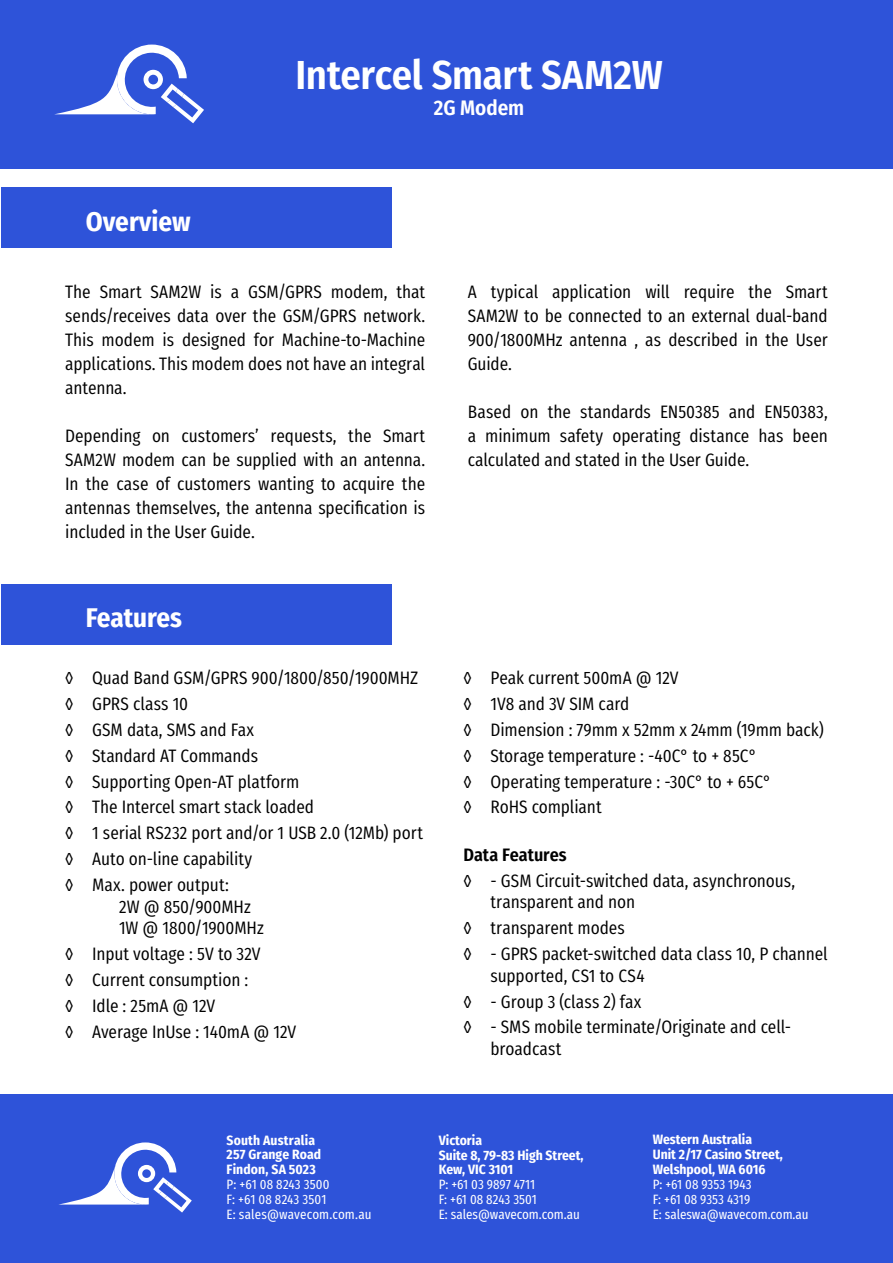
<style>
.page{position:relative;width:893px;height:1263px;background:#fff}
.page>*{position:absolute;margin:0;border:0;box-sizing:border-box;transform-origin:0 0}
.t1{font:600 40.5px "Fira Sans Condensed";letter-spacing:-.005em;color:#fff}
.t2{font:700 27px "Fira Sans Condensed";color:#fff}
.t3{font:600 21px "Fira Sans Condensed";letter-spacing:-.005em;color:#fff}
.t4{font:18px/24px "Fira Sans Condensed";letter-spacing:-.005em;color:#000;text-align:justify}
.t5{font:600 18px "Fira Sans Condensed";color:#000}
.t6{font:13.5px/14.9px "Fira Sans Condensed";color:#fff}
.t7{font:700 13.5px/14.9px "Fira Sans Condensed";color:#fff}
</style>
<div class="page">
<div style="left:0;top:1094px;width:893px;height:169px;background:#2e53d9"></div>
<div style="left:0;top:0;width:893px;height:168px;background:#2e53d9"></div>
<div style="left:1px;top:584px;width:391px;height:60px;background:#2e53d9"></div>
<div style="left:1px;top:188px;width:391px;height:60px;background:#2e53d9"></div>
<svg style="left:54px;top:45px;width:150px;height:78px"></svg>
<svg style="left:59px;top:1142px;width:133px;height:70px"></svg>
<p class="t2" style="left:86px;top:199px;width:107px">Overview</p>
<p class="t1" style="left:295px;top:42px;width:369px">Intercel Smart SAM2W</p>
<p class="t3" style="left:434px;top:90px;width:92px">2G Modem</p>
<p class="t4" style="left:65px;top:278px;width:362px">The Smart SAM2W is a GSM/GPRS modem, that sends/receives data over the GSM/GPRS network.<br>This modem is designed for Machine-to-Machine applications. This modem does not have an integral antenna.</p>
<p class="t4" style="left:65px;top:422px;width:362px">Depending on customers’ requests, the Smart SAM2W modem can be supplied with an antenna.<br>In the case of customers wanting to acquire the antennas themselves, the antenna specification is included in the User Guide.</p>
<p class="t2" style="left:86px;top:595px;width:98px">Features</p>
<p class="t4" style="left:65px;top:664px;width:354px">◊ Quad Band GSM/GPRS 900/1800/850/1900MHZ</p>
<p class="t4" style="left:65px;top:690px;width:124px">◊ GPRS class 10</p>
<p class="t4" style="left:65px;top:716px;width:190px">◊ GSM data, SMS and Fax</p>
<p class="t4" style="left:65px;top:741px;width:194px">◊ Standard AT Commands</p>
<p class="t4" style="left:65px;top:767px;width:236px">◊ Supporting Open-AT platform</p>
<p class="t4" style="left:65px;top:793px;width:250px">◊ The Intercel smart stack loaded</p>
<p class="t4" style="left:65px;top:819px;width:359px">◊ 1 serial RS232 port and/or 1 USB 2.0 (12Mb) port</p>
<p class="t4" style="left:65px;top:845px;width:189px">◊ Auto on-line capability</p>
<p class="t4" style="left:119px;top:872px;width:146px;line-height:21.6px;text-align:left;text-indent:-54px">◊ Max. power output:<br>2W @ 850/900MHz<br>1W @ 1800/1900MHz</p>
<p class="t4" style="left:65px;top:940px;width:197px">◊ Input voltage : 5V to 32V</p>
<p class="t4" style="left:65px;top:966px;width:185px">◊ Current consumption :</p>
<p class="t4" style="left:65px;top:992px;width:152px">◊ Idle : 25mA @ 12V</p>
<p class="t4" style="left:65px;top:1017px;width:233px">◊ Average InUse : 140mA @ 12V</p>
<p class="t4" style="left:468px;top:278px;width:362px">A typical application will require the Smart SAM2W to be connected to an external dual-band 900/1800MHz antenna , as described in the User Guide.</p>
<p class="t4" style="left:468px;top:398px;width:362px">Based on the standards EN50385 and EN50383, a minimum safety operating distance has been calculated and stated in the User Guide.</p>
<p class="t4" style="left:463px;top:664px;width:217px">◊ Peak current 500mA @ 12V</p>
<p class="t4" style="left:463px;top:690px;width:167px">◊ 1V8 and 3V SIM card</p>
<p class="t4" style="left:463px;top:716px;width:362px">◊ Dimension : 79mm x 52mm x 24mm (19mm back)</p>
<p class="t4" style="left:463px;top:741px;width:295px">◊ Storage temperature : -40C° to + 85C°</p>
<p class="t4" style="left:463px;top:767px;width:309px">◊ Operating temperature : -30C° to + 65C°</p>
<p class="t4" style="left:463px;top:793px;width:140px">◊ RoHS compliant</p>
<p class="t5" style="left:463px;top:840px;width:105px">Data Features</p>
<p class="t4" style="left:490px;top:868px;width:306px;line-height:21.6px;text-indent:-27px">◊ - GSM Circuit-switched data, asynchronous, transparent and non</p>
<p class="t4" style="left:463px;top:914px;width:163px">◊ transparent modes</p>
<p class="t4" style="left:490px;top:941px;width:339px;line-height:21.6px;text-indent:-27px">◊ - GPRS packet-switched data class 10, P channel supported, CS1 to CS4</p>
<p class="t4" style="left:463px;top:987px;width:180px">◊ - Group 3 (class 2) fax</p>
<p class="t4" style="left:490px;top:1014px;width:302px;line-height:21.6px;text-indent:-27px">◊ - SMS mobile terminate/Originate and cell&shy;broadcast</p>
<p class="t7" style="left:227px;top:1131px;width:90px">South Australia</p>
<p class="t7" style="left:227px;top:1146px;width:96px">257 Grange Road<br>Findon, SA 5023</p>
<p class="t6" style="left:227px;top:1175px;width:147px">P: +61 08 8243 3500<br>F: +61 08 8243 3501<br>E: sales@wavecom.com.au</p>
<p class="t7" style="left:439px;top:1131px;width:45px">Victoria</p>
<p class="t7" style="left:439px;top:1146px;width:146px">Suite 8, 79-83 High Street,</p>
<p class="t7" style="left:439px;top:1161px;width:76px">Kew, VIC 3101</p>
<p class="t6" style="left:439px;top:1175px;width:98px">P: +61 03 9897 4711</p>
<p class="t6" style="left:439px;top:1190px;width:100px">F: +61 08 8243 3501</p>
<p class="t6" style="left:439px;top:1205px;width:143px">E: sales@wavecom.com.au</p>
<p class="t7" style="left:653px;top:1131px;width:101px">Western Australia</p>
<p class="t7" style="left:653px;top:1146px;width:132px">Unit 2/17 Casino Street,</p>
<p class="t7" style="left:653px;top:1161px;width:114px">Welshpool, WA 6016</p>
<p class="t6" style="left:653px;top:1175px;width:100px">P: +61 08 9353 1943</p>
<p class="t6" style="left:653px;top:1190px;width:99px">F: +61 08 9353 4319</p>
<p class="t6" style="left:653px;top:1205px;width:157px">E: saleswa@wavecom.com.au</p>
</div>
